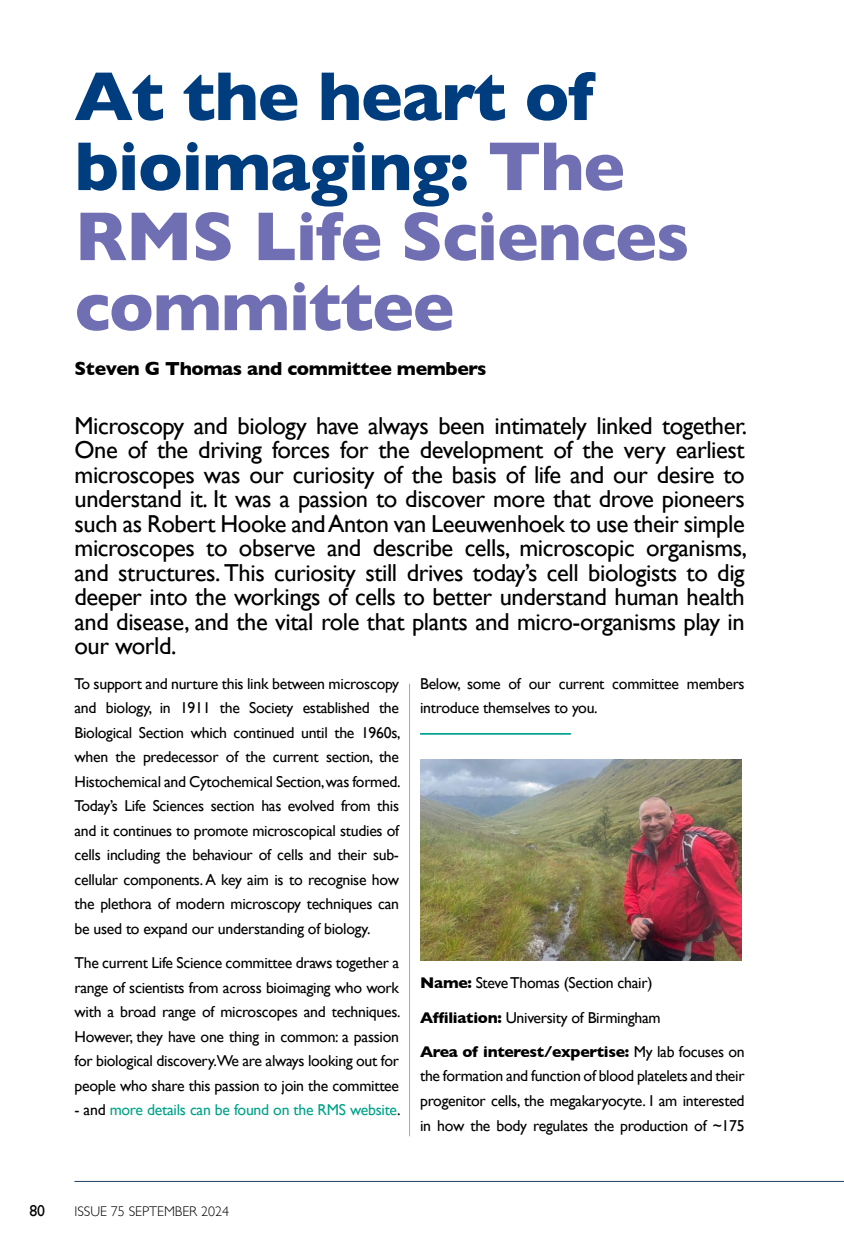
<style>
.page{position:relative;width:844px;height:1241px;background:#fff}
.page>*{position:absolute;margin:0;border:0;box-sizing:border-box;transform-origin:0 0}
.t1{font:700 70px/70px "Gill Sans";letter-spacing:-.02em;color:#716fb3}
.Article_Intro_para_P{font:24.5px/24.5px "Gill Sans";letter-spacing:-.02em;color:#000;text-align:justify}
.Article_Author{font:700 19.25px "Gill Sans";letter-spacing:-.02em;color:#000}
.t2{font:15.75px/24.5px "Gill Sans";letter-spacing:-.02em;color:#000;text-align:justify}
.t3{font:15.75px "Gill Sans";letter-spacing:-.02em;color:#00a389}
.t4{font:300 14px "Gill Sans";color:#000}
.s1{color:#003d7e}
.s2{color:#000}
.s3{font-weight:700}
</style>
<div class="page">
<hr style="left:74px;top:1180px;width:769px;height:1px;background:#1d4164">
<hr style="left:420px;top:732px;width:150px;height:2px;background:#00a490">
<img style="left:421px;top:759px;width:320px;height:201px">
<hr style="left:409px;top:683px;width:1px;height:453px;background:#a7a9ac">
<p class="t1" style="left:74px;top:60px;width:616px"><span class="s1">At the heart of bioimaging:</span> The<br>RMS Life Sciences committee</p>
<p class="Article_Author" style="left:74px;top:353px;width:413px">Steven G Thomas and committee members</p>
<p class="Article_Intro_para_P" style="left:74px;top:412px;width:674px">Microscopy and biology have always been intimately linked together.<br>One of the driving forces for the development of the very earliest microscopes was our curiosity of the basis of life and our desire to understand it. It was a passion to discover more that drove pioneers such as Robert Hooke and Anton van Leeuwenhoek to use their simple microscopes to observe and describe cells, microscopic organisms, and structures. This curiosity still drives today’s cell biologists to dig deeper into the workings of cells to better understand human health and disease, and the vital role that plants and micro-organisms play in our world.</p>
<p class="t2" style="left:74px;top:670px;width:327px">To support and nurture this link between microscopy and biology, in 1911 the Society established the Biological Section which continued until the 1960s, when the predecessor of the current section, the Histochemical and Cytochemical Section, was formed.<br>Today’s Life Sciences section has evolved from this and it continues to promote microscopical studies of cells including the behaviour of cells and their sub&shy;cellular components. A key aim is to recognise how the plethora of modern microscopy techniques can be used to expand our understanding of biology.</p>
<p class="t2" style="left:74px;top:950px;width:327px">The current Life Science committee draws together a range of scientists from across bioimaging who work with a broad range of microscopes and techniques.<br>However, they have one thing in common: a passion for biological discovery.We are always looking out for people who share this passion to join the committee</p>
<p class="t3" style="left:74px;top:1100px;width:327px"><span class="s2">- and</span> more details can be found on the RMS website<span class="s2">.</span></p>
<p class="t2" style="left:420px;top:670px;width:326px">Below, some of our current committee members introduce themselves to you.</p>
<p class="t2" style="left:420px;top:970px;width:234px"><span class="s3">Name:</span> Steve Thomas (Section chair)</p>
<p class="t2" style="left:420px;top:1004px;width:242px"><span class="s3">Affiliation:</span> University of Birmingham</p>
<p class="t2" style="left:420px;top:1039px;width:326px"><span class="s3">Area of interest/expertise:</span> My lab focuses on the formation and function of blood platelets and their progenitor cells, the megakaryocyte. I am interested in how the body regulates the production of ~175</p>
<p class="t2" style="left:29px;top:1198px;width:17px">80</p>
<p class="t4" style="left:74px;top:1199px;width:156px">ISSUE 75 SEPTEMBER 2024</p>
</div>
